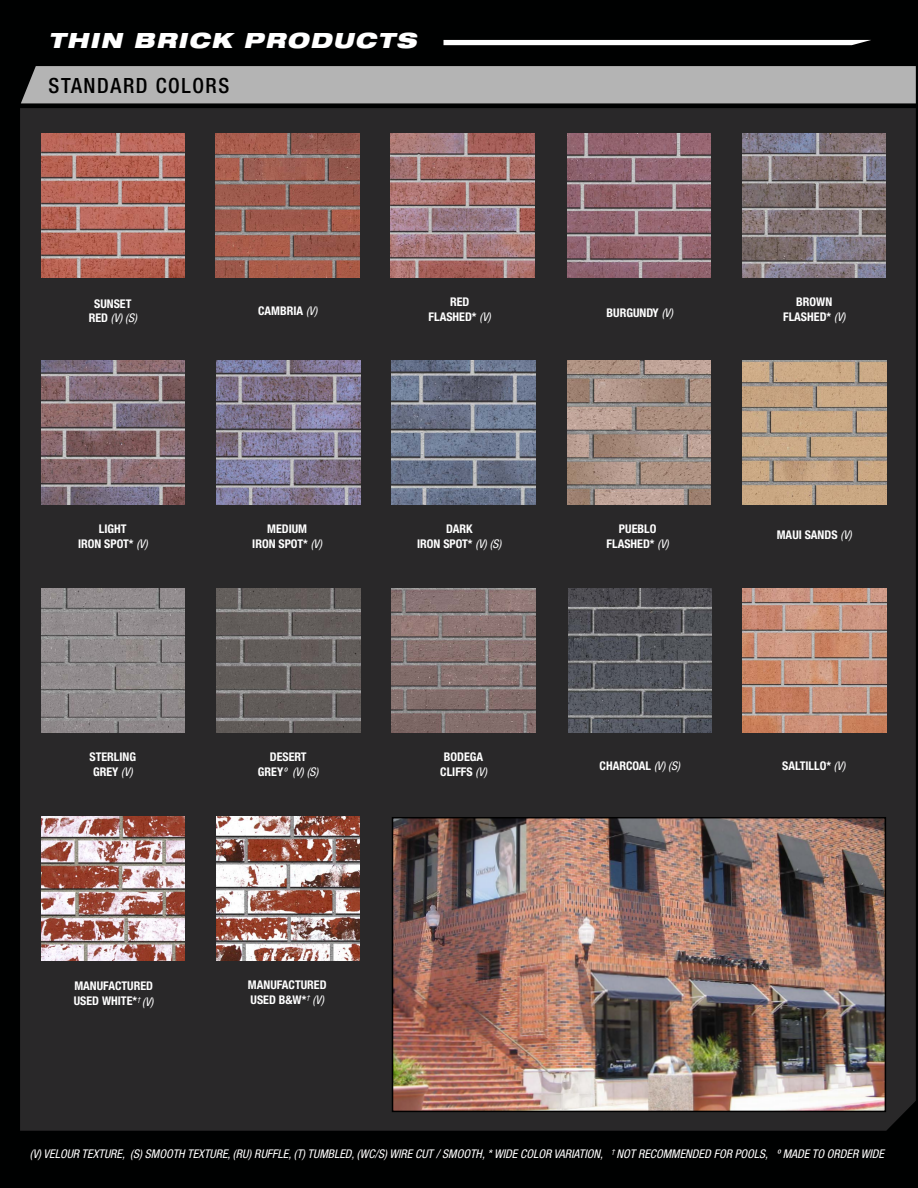
<style>
.page{position:relative;width:918px;height:1188px;background:#000101}
.page>*{position:absolute;margin:0;border:0;box-sizing:border-box;transform-origin:0 0}
.t1{font:italic 900 expanded 21px "Helvetica Neue LT Std";letter-spacing:.075em;color:#fff}
.t2{font:500 condensed 21px "Helvetica Neue LT Std";letter-spacing:.075em;color:#000}
.t3{font:700 condensed 12px/14.2px "Helvetica Neue LT Std";color:#fff;text-align:center}
.t4{font:italic condensed 12px "Helvetica Neue LT Std";color:#fff}
.s1{font-weight:400;font-style:italic}
</style>
<div class="page">
<div style="left:21px;top:66px;width:895px;height:37px;background:#b4b4b4"></div>
<div style="left:444px;top:40px;width:427px;height:5px;background:#fff"></div>
<div style="left:20px;top:108px;width:896px;height:1023px;background:#292829"></div>
<img style="left:41px;top:134px;width:144px;height:143px">
<img style="left:391px;top:134px;width:144px;height:143px">
<img style="left:743px;top:589px;width:143px;height:143px">
<img style="left:567px;top:134px;width:144px;height:143px">
<img style="left:41px;top:361px;width:144px;height:143px">
<img style="left:216px;top:361px;width:144px;height:143px">
<img style="left:392px;top:361px;width:143px;height:143px">
<img style="left:567px;top:361px;width:144px;height:143px">
<img style="left:743px;top:134px;width:142px;height:143px">
<img style="left:216px;top:134px;width:144px;height:143px">
<img style="left:392px;top:589px;width:143px;height:144px">
<img style="left:743px;top:361px;width:143px;height:143px">
<img style="left:41px;top:817px;width:144px;height:144px">
<img style="left:216px;top:817px;width:144px;height:144px">
<img style="left:41px;top:589px;width:144px;height:144px">
<img style="left:568px;top:589px;width:144px;height:144px">
<img style="left:216px;top:589px;width:144px;height:144px">
<img style="left:395px;top:820px;width:488px;height:289px">
<div style="left:392px;top:817px;width:494px;height:295px;border:2px solid #000"></div>
<h1 class="t1" style="left:49px;top:26px;width:369px">THIN BRICK PRODUCTS</h1>
<h1 class="t2" style="left:49px;top:73px;width:182px">STANDARD COLORS</h1>
<p class="t3" style="left:89px;top:297px;width:50px">SUNSET<br>RED <span class="s1">(V) (S)</span></p>
<p class="t3" style="left:429px;top:295px;width:64px">RED<br>FLASHED* <span class="s1">(V)</span></p>
<p class="t3" style="left:258px;top:303px;width:61px">CAMBRIA <span class="s1">(V)</span></p>
<p class="t3" style="left:607px;top:306px;width:68px">BURGUNDY <span class="s1">(V)</span></p>
<p class="t3" style="left:78px;top:522px;width:71px">LIGHT<br>IRON SPOT* <span class="s1">(V)</span></p>
<p class="t3" style="left:252px;top:522px;width:71px">MEDIUM<br>IRON SPOT* <span class="s1">(V)</span></p>
<p class="t3" style="left:417px;top:522px;width:86px">DARK<br>IRON SPOT* <span class="s1">(V) (S)</span></p>
<p class="t3" style="left:607px;top:522px;width:64px">PUEBLO<br>FLASHED* <span class="s1">(V)</span></p>
<p class="t3" style="left:90px;top:750px;width:48px;text-align:left">STERLING<br>GREY <span class="s1">(V)</span></p>
<p class="t3" style="left:258px;top:750px;width:62px">DESERT<br>GREY<span class="s1">º (V) (S)</span></p>
<p class="t3" style="left:74px;top:979px;width:81px;line-height:15px;text-align:left">MANUFACTURED<br>USED WHITE*<sup>†</sup> <span class="s1">(V)</span></p>
<p class="t3" style="left:248px;top:978px;width:80px;line-height:15px;text-align:left">MANUFACTURED<br>USED B&amp;W*<sup>†</sup> <span class="s1">(V)</span></p>
<p class="t3" style="left:440px;top:750px;width:48px">BODEGA<br>CLIFFS <span class="s1">(V)</span></p>
<p class="t3" style="left:600px;top:758px;width:82px">CHARCOAL <span class="s1">(V) (S)</span></p>
<p class="t3" style="left:783px;top:295px;width:64px">BROWN<br>FLASHED* <span class="s1">(V)</span></p>
<p class="t3" style="left:777px;top:528px;width:77px">MAUI SANDS <span class="s1">(V)</span></p>
<p class="t3" style="left:782px;top:758px;width:65px">SALTILLO* <span class="s1">(V)</span></p>
<p class="t4" style="left:30px;top:1147px;width:856px">(V) VELOUR TEXTURE, (S) SMOOTH TEXTURE, (RU) RUFFLE, (T) TUMBLED, (WC/S) WIRE CUT / SMOOTH, * WIDE COLOR VARIATION, <sup>†</sup> NOT RECOMMENDED FOR POOLS, º MADE TO ORDER WIDE</p>
</div>
